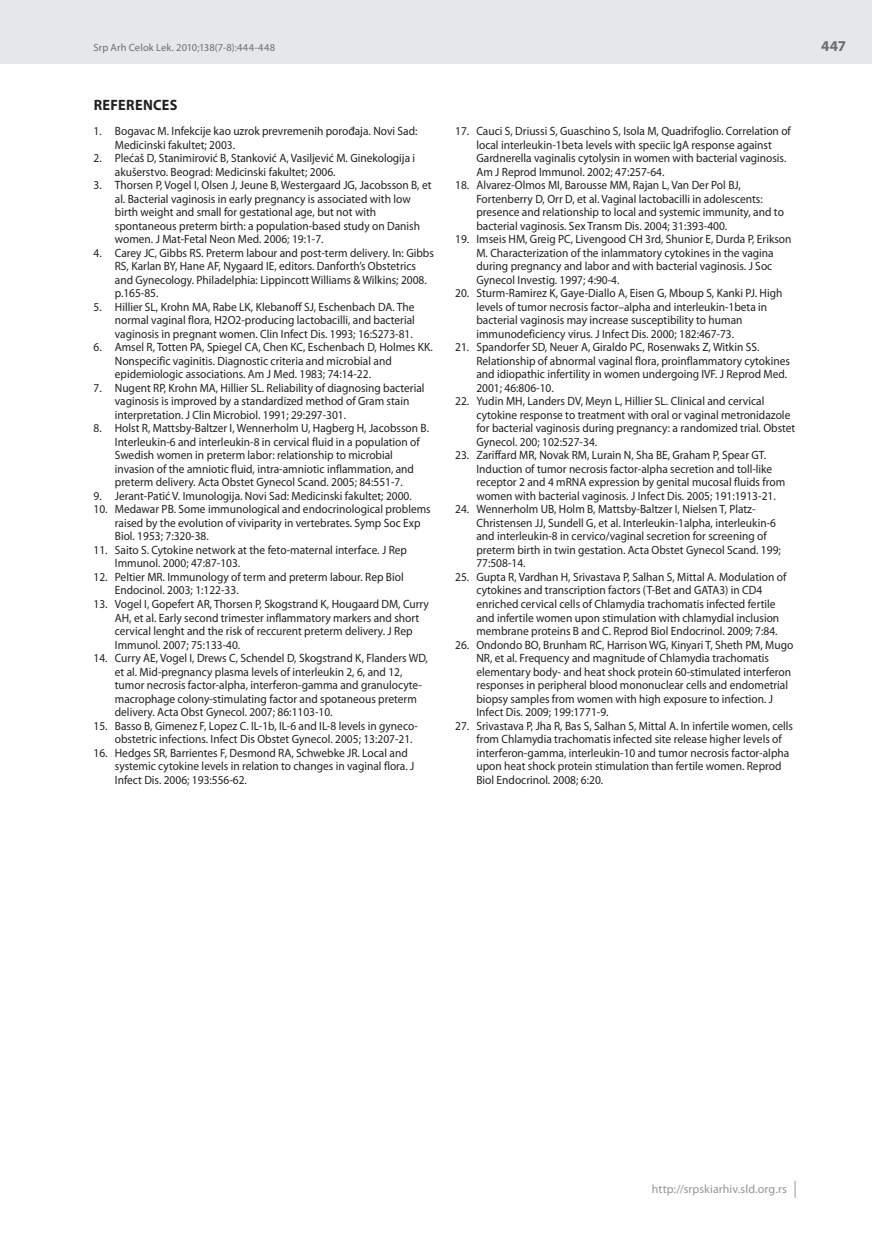
<style>
.page{position:relative;width:872px;height:1234px;background:#fff}
.page>*{position:absolute;margin:0;border:0;box-sizing:border-box;transform-origin:0 0}
.t1{font:700 15px "Myriad Pro";letter-spacing:.025em;color:#231f20;scale:.95 1}
.t2{font:700 15px "Myriad Pro";color:#6c6d70}
.t3{font:12px/13.5px "Myriad Pro";color:#231f20;scale:.95 1}
.t4{font:12px "Myriad Pro";letter-spacing:.005em;color:#939598}
.t5{font:10.5px "Myriad Pro";letter-spacing:.015em;color:#6c6d70}
</style>
<div class="page">
<div style="left:0;top:0;width:872px;height:64px;background:#e6e7e9"></div>
<svg style="left:794px;top:1181px;width:1px;height:16px"></svg>
<p class="t5" style="left:94px;top:41px;width:183px">Srp Arh Celok Lek. 2010;138(7-8):444-448</p>
<p class="t1" style="left:94px;top:95px;width:90px">REFERENCES</p>
<p class="t3" style="left:115px;top:124px;width:320px;text-indent:-21px">1. Bogavac M. Infekcije kao uzrok prevremenih porođaja. Novi Sad:<br>Medicinski fakultet; 2003.</p>
<p class="t3" style="left:115px;top:151px;width:318px;text-indent:-21px">2. Plećaš D, Stanimirović B, Stanković A, Vasiljević M. Ginekologija i akušerstvo. Beograd: Medicinski fakultet; 2006.</p>
<p class="t3" style="left:115px;top:178px;width:335px;text-indent:-21px">3. Thorsen P, Vogel I, Olsen J, Jeune B, Westergaard JG, Jacobsson B, et al. Bacterial vaginosis in early pregnancy is associated with low birth weight and small for gestational age, but not with spontaneous preterm birth: a population-based study on Danish women. J Mat-Fetal Neon Med. 2006; 19:1-7.</p>
<p class="t3" style="left:115px;top:246px;width:337px;text-indent:-21px">4. Carey JC, Gibbs RS. Preterm labour and post-term delivery. In: Gibbs RS, Karlan BY, Hane AF, Nygaard IE, editors. Danforth’s Obstetrics and Gynecology. Philadelphia: Lippincott Williams &amp; Wilkins; 2008. p.165-85.</p>
<p class="t3" style="left:115px;top:300px;width:317px;text-align:justify;text-indent:-21px">5. Hillier SL, Krohn MA, Rabe LK, Klebanoff SJ, Eschenbach DA. The normal vaginal flora, H2O2-producing lactobacilli, and bacterial vaginosis in pregnant women. Clin Infect Dis. 1993; 16:S273-81.</p>
<p class="t3" style="left:115px;top:340px;width:336px;text-indent:-21px">6. Amsel R, Totten PA, Spiegel CA, Chen KC, Eschenbach D, Holmes KK.<br>Nonspecific vaginitis. Diagnostic criteria and microbial and epidemiologic associations. Am J Med. 1983; 74:14-22.</p>
<p class="t3" style="left:115px;top:381px;width:327px;text-indent:-21px">7. Nugent RP, Krohn MA, Hillier SL. Reliability of diagnosing bacterial vaginosis is improved by a standardized method of Gram stain interpretation. J Clin Microbiol. 1991; 29:297-301.</p>
<p class="t3" style="left:115px;top:421px;width:332px;text-indent:-21px">8. Holst R, Mattsby-Baltzer I, Wennerholm U, Hagberg H, Jacobsson B.<br>Interleukin-6 and interleukin-8 in cervical fluid in a population of Swedish women in preterm labor: relationship to microbial invasion of the amniotic fluid, intra-amniotic inflammation, and preterm delivery. Acta Obstet Gynecol Scand. 2005; 84:551-7.</p>
<p class="t3" style="left:94px;top:489px;width:336px">9. Jerant-Patić V. Imunologija. Novi Sad: Medicinski fakultet; 2000.</p>
<p class="t3" style="left:115px;top:502px;width:334px;text-indent:-21px">10. Medawar PB. Some immunological and endocrinological problems raised by the evolution of viviparity in vertebrates. Symp Soc Exp<br>Biol. 1953; 7:320-38.</p>
<p class="t3" style="left:115px;top:543px;width:309px;text-indent:-21px">11. Saito S. Cytokine network at the feto-maternal interface. J Rep<br>Immunol. 2000; 47:87-103.</p>
<p class="t3" style="left:115px;top:570px;width:305px;text-indent:-21px">12. Peltier MR. Immunology of term and preterm labour. Rep Biol<br>Endocinol. 2003; 1:122-33.</p>
<p class="t3" style="left:115px;top:597px;width:332px;text-indent:-21px">13. Vogel I, Gopefert AR, Thorsen P, Skogstrand K, Hougaard DM, Curry AH, et al. Early second trimester inflammatory markers and short cervical lenght and the risk of reccurent preterm delivery. J Rep Immunol. 2007; 75:133-40.</p>
<p class="t3" style="left:115px;top:651px;width:331px;text-indent:-21px">14. Curry AE, Vogel I, Drews C, Schendel D, Skogstrand K, Flanders WD, et al. Mid-pregnancy plasma levels of interleukin 2, 6, and 12, tumor necrosis factor-alpha, interferon-gamma and granulocyte&shy;macrophage colony-stimulating factor and spotaneous preterm delivery. Acta Obst Gynecol. 2007; 86:1103-10.</p>
<p class="t3" style="left:115px;top:718px;width:320px;text-indent:-21px">15. Basso B, Gimenez F, Lopez C. IL-1b, IL-6 and IL-8 levels in gyneco&shy;obstetric infections. Infect Dis Obstet Gynecol. 2005; 13:207-21.</p>
<p class="t3" style="left:115px;top:745px;width:317px;text-indent:-21px">16. Hedges SR, Barrientes F, Desmond RA, Schwebke JR. Local and systemic cytokine levels in relation to changes in vaginal flora. J<br>Infect Dis. 2006; 193:556-62.</p>
<p class="t3" style="left:476px;top:124px;width:332px;text-indent:-21px">17. Cauci S, Driussi S, Guaschino S, Isola M, Quadrifoglio. Correlation of local interleukin-1beta levels with speciic IgA response against Gardnerella vaginalis cytolysin in women with bacterial vaginosis.<br>Am J Reprod Immunol. 2002; 47:257-64.</p>
<p class="t3" style="left:476px;top:178px;width:325px;text-indent:-21px">18. Alvarez-Olmos MI, Barousse MM, Rajan L, Van Der Pol BJ, Fortenberry D, Orr D, et al. Vaginal lactobacilli in adolescents: presence and relationship to local and systemic immunity, and to bacterial vaginosis. Sex Transm Dis. 2004; 31:393-400.</p>
<p class="t3" style="left:476px;top:232px;width:333px;text-indent:-21px">19. Imseis HM, Greig PC, Livengood CH 3rd, Shunior E, Durda P, Erikson M. Characterization of the inlammatory cytokines in the vagina during pregnancy and labor and with bacterial vaginosis. J Soc Gynecol Investig. 1997; 4:90-4.</p>
<p class="t3" style="left:476px;top:286px;width:324px;text-indent:-21px">20. Sturm-Ramirez K, Gaye-Diallo A, Eisen G, Mboup S, Kanki PJ. High levels of tumor necrosis factor–alpha and interleukin-1beta in bacterial vaginosis may increase susceptibility to human immunodeficiency virus. J Infect Dis. 2000; 182:467-73.</p>
<p class="t3" style="left:476px;top:340px;width:331px;text-indent:-21px">21. Spandorfer SD, Neuer A, Giraldo PC, Rosenwaks Z, Witkin SS.<br>Relationship of abnormal vaginal flora, proinflammatory cytokines and idiopathic infertility in women undergoing IVF. J Reprod Med.<br>2001; 46:806-10.</p>
<p class="t3" style="left:476px;top:394px;width:337px;text-indent:-21px">22. Yudin MH, Landers DV, Meyn L, Hillier SL. Clinical and cervical cytokine response to treatment with oral or vaginal metronidazole for bacterial vaginosis during pregnancy: a randomized trial. Obstet Gynecol. 200; 102:527-34.</p>
<p class="t3" style="left:476px;top:448px;width:327px;text-indent:-21px">23. Zariffard MR, Novak RM, Lurain N, Sha BE, Graham P, Spear GT.<br>Induction of tumor necrosis factor-alpha secretion and toll-like receptor 2 and 4 mRNA expression by genital mucosal fluids from women with bacterial vaginosis. J Infect Dis. 2005; 191:1913-21.</p>
<p class="t3" style="left:476px;top:502px;width:322px;text-indent:-21px">24. Wennerholm UB, Holm B, Mattsby-Baltzer I, Nielsen T, Platz-Christensen JJ, Sundell G, et al. Interleukin-1alpha, interleukin-6 and interleukin-8 in cervico/vaginal secretion for screening of preterm birth in twin gestation. Acta Obstet Gynecol Scand. 199; 77:508-14.</p>
<p class="t3" style="left:476px;top:570px;width:328px;text-indent:-21px">25. Gupta R, Vardhan H, Srivastava P, Salhan S, Mittal A. Modulation of cytokines and transcription factors (T-Bet and GATA3) in CD4 enriched cervical cells of Chlamydia trachomatis infected fertile and infertile women upon stimulation with chlamydial inclusion membrane proteins B and C. Reprod Biol Endocrinol. 2009; 7:84.</p>
<p class="t3" style="left:476px;top:637px;width:335px;text-indent:-21px">26. Ondondo BO, Brunham RC, Harrison WG, Kinyari T, Sheth PM, Mugo NR, et al. Frequency and magnitude of Chlamydia trachomatis elementary body- and heat shock protein 60-stimulated interferon responses in peripheral blood mononuclear cells and endometrial biopsy samples from women with high exposure to infection. J Infect Dis. 2009; 199:1771-9.</p>
<p class="t3" style="left:476px;top:718px;width:335px;text-indent:-21px">27. Srivastava P, Jha R, Bas S, Salhan S, Mittal A. In infertile women, cells from Chlamydia trachomatis infected site release higher levels of interferon-gamma, interleukin-10 and tumor necrosis factor-alpha upon heat shock protein stimulation than fertile women. Reprod Biol Endocrinol. 2008; 6:20.</p>
<p class="t2" style="left:821px;top:36px;width:26px">447</p>
<p class="t4" style="left:651px;top:1181px;width:137px">http://srpskiarhiv.sld.org.rs</p>
</div>
